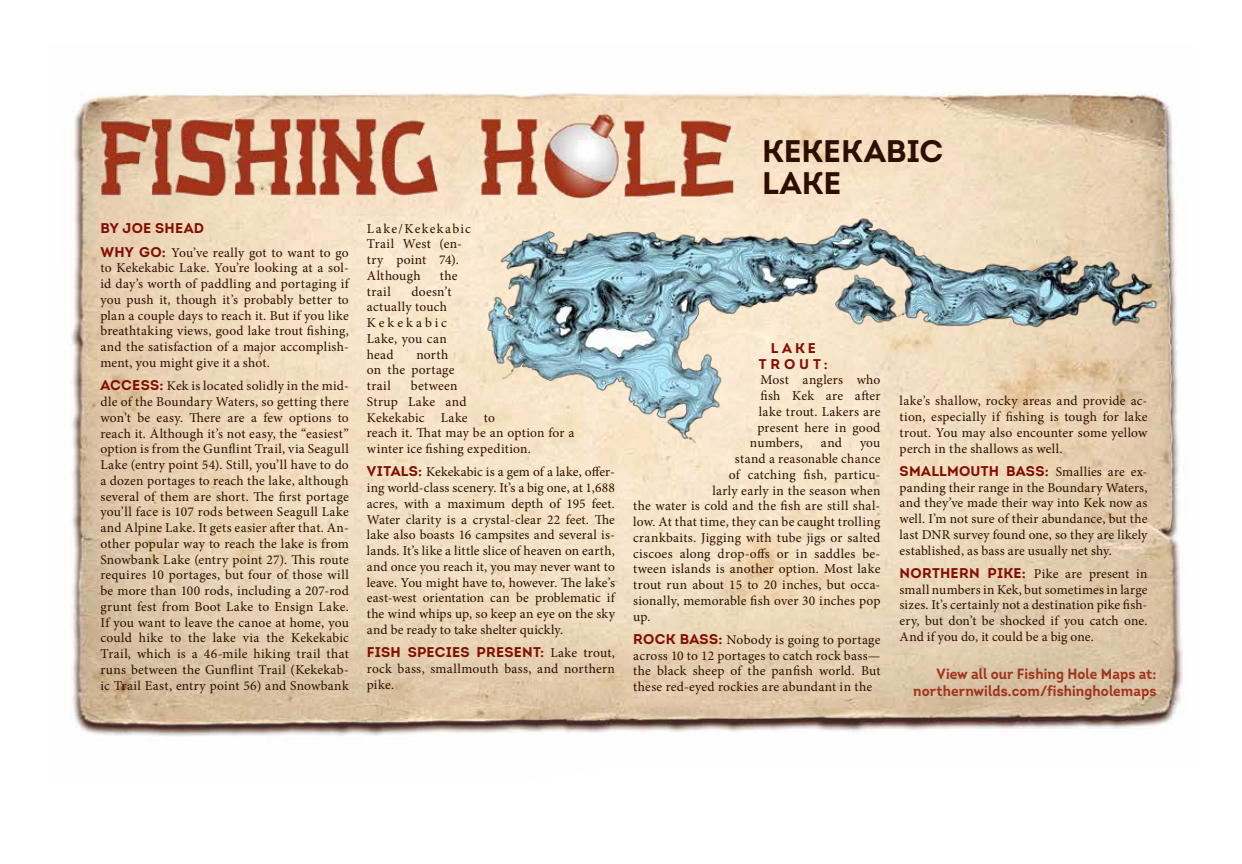
<style>
.page{position:relative;width:1242px;height:864px;background:#fff}
.page>*{position:absolute;margin:0;border:0;box-sizing:border-box;transform-origin:0 0}
.t1{font:700 31.2px/31.2px "Intro";color:#2f0d00}
.t2{font:700 14.85px/16.4px "Intro";letter-spacing:.005em;color:#a1351b;text-align:right;scale:.93 1}
.t3{font:700 14.1px "Intro";letter-spacing:.02em;color:#820d00}
.t4{font:700 14.1px/15.3px "Intro";letter-spacing:.265em;color:#820d00;text-align:center}
.t5{font:13.5px/15.8px "Minion Pro";letter-spacing:.015em;color:#2f0d00;text-align:justify}
.t6{font:13.5px/15.8px "Minion Pro";letter-spacing:.035em;color:#2f0d00}
.s1{font-family:"Intro";font-weight:700;font-size:14.1px;color:#820d00}
.s2{font-family:"Minion Pro";font-weight:400;font-size:13.5px;color:#2f0d00}
</style>
<div class="page">
<img style="left:71px;top:93px;width:1112px;height:643px">
<img style="left:86px;top:105px;width:659px;height:103px">
<img style="left:482px;top:218px;width:677px;height:226px">
<p class="t3" style="left:100px;top:219px;width:105px">BY JOE SHEAD</p>
<p class="t5" style="left:100px;top:245px;width:250px"><span class="s1">WHY GO:</span> You’ve really got to want to go to Kekekabic Lake. You’re looking at a sol&shy;id day’s worth of paddling and portaging if you push it, though it’s probably better to plan a couple days to reach it. But if you like breathtaking views, good lake trout fishing, and the satisfaction of a major accomplish&shy;ment, you might give it a shot.</p>
<p class="t5" style="left:100px;top:378px;width:250px"><span class="s1">ACCESS:</span> Kek is located solidly in the mid&shy;dle of the Boundary Waters, so getting there won’t be easy. There are a few options to reach it. Although it’s not easy, the “easiest” option is from the Gunflint Trail, via Seagull Lake (entry point 54). Still, you’ll have to do a dozen portages to reach the lake, although several of them are short. The first portage you’ll face is 107 rods between Seagull Lake and Alpine Lake. It gets easier after that. An&shy;other popular way to reach the lake is from Snowbank Lake (entry point 27). This route requires 10 portages, but four of those will be more than 100 rods, including a 207-rod grunt fest from Boot Lake to Ensign Lake.<br>If you want to leave the canoe at home, you could hike to the lake via the Kekekabic Trail, which is a 46-mile hiking trail that runs between the Gunflint Trail (Kekekab&shy;ic Trail East, entry point 56) and Snowbank</p>
<p class="t6" style="left:367px;top:220px;width:106px">Lake/Kekekabic<br>Trail West (en&shy;try point 74).<br>Although</p>
<p class="t5" style="left:440px;top:268px;width:19px">the</p>
<p class="t5" style="left:367px;top:284px;width:26px">trail</p>
<p class="t5" style="left:367px;top:284px;width:86px;text-align:left;text-indent:45px">doesn’t actually touch<br>Kekekabic<br>Lake, you can head</p>
<p class="t5" style="left:367px;top:347px;width:89px;text-align:left;text-indent:50px">north on the portage trail</p>
<p class="t5" style="left:367px;top:378px;width:209px;text-align:left;text-indent:44px">between<br>Strup Lake and<br>Kekekabic Lake to<br>reach it. That may be an option for a winter ice fishing expedition.</p>
<p class="t5" style="left:367px;top:464px;width:250px"><span class="s1">VITALS:</span> Kekekabic is a gem of a lake, offer&shy;ing world-class scenery. It’s a big one, at 1,688 acres, with a maximum depth of 195 feet.<br>Water clarity is a crystal-clear 22 feet. The lake also boasts 16 campsites and several is&shy;lands. It’s like a little slice of heaven on earth, and once you reach it, you may never want to leave. You might have to, however. The lake’s east-west orientation can be problematic if the wind whips up, so keep an eye on the sky and be ready to take shelter quickly.</p>
<p class="t3" style="left:367px;top:643px;width:250px">FISH SPECIES PRESENT: <span class="s2">Lake trout,</span></p>
<p class="t5" style="left:367px;top:661px;width:250px">rock bass, smallmouth bass, and northern pike.</p>
<h1 class="t1" style="left:762px;top:136px;width:183px">KEKEKABIC<br>LAKE</h1>
<p class="t4" style="left:759px;top:341px;width:70px">LAKE<br>TROUT:</p>
<p class="t5" style="left:760px;top:372px;width:122px">Most anglers who</p>
<p class="t5" style="left:760px;top:388px;width:121px">fish Kek are after</p>
<p class="t5" style="left:759px;top:404px;width:123px">lake trout. Lakers are</p>
<p class="t5" style="left:757px;top:420px;width:124px">present here in good</p>
<p class="t5" style="left:750px;top:435px;width:55px">numbers,</p>
<p class="t5" style="left:821px;top:435px;width:23px">and</p>
<p class="t5" style="left:860px;top:435px;width:22px">you</p>
<p class="t5" style="left:735px;top:451px;width:147px">stand a reasonable chance</p>
<p class="t5" style="left:729px;top:467px;width:153px">of catching fish, particu-</p>
<p class="t5" style="left:712px;top:483px;width:170px">larly early in the season when</p>
<p class="t5" style="left:633px;top:498px;width:249px">the water is cold and the fish are still shal-</p>
<p class="t5" style="left:633px;top:514px;width:249px">low. At that time, they can be caught trolling</p>
<p class="t5" style="left:633px;top:530px;width:249px">crankbaits. Jigging with tube jigs or salted</p>
<p class="t5" style="left:633px;top:546px;width:249px">ciscoes along drop-offs or in saddles be-</p>
<p class="t5" style="left:633px;top:561px;width:249px">tween islands is another option. Most lake</p>
<p class="t5" style="left:633px;top:577px;width:249px">trout run about 15 to 20 inches, but occa-</p>
<p class="t5" style="left:633px;top:593px;width:249px">sionally, memorable fish over 30 inches pop</p>
<p class="t5" style="left:633px;top:609px;width:19px">up.</p>
<p class="t5" style="left:633px;top:632px;width:249px"><span class="s1">ROCK BASS:</span> Nobody is going to portage across 10 to 12 portages to catch rock bass— the black sheep of the panfish world. But these red-eyed rockies are abundant in the</p>
<p class="t5" style="left:900px;top:393px;width:249px">lake’s shallow, rocky areas and provide ac&shy;tion, especially if fishing is tough for lake trout. You may also encounter some yellow perch in the shallows as well.</p>
<p class="t3" style="left:900px;top:462px;width:249px">SMALLMOUTH BASS: <span class="s2">Smallies are ex-</span></p>
<p class="t5" style="left:900px;top:479px;width:249px">panding their range in the Boundary Waters, and they’ve made their way into Kek now as well. I’m not sure of their abundance, but the last DNR survey found one, so they are likely established, as bass are usually net shy.</p>
<p class="t5" style="left:900px;top:566px;width:249px"><span class="s1">NORTHERN PIKE:</span> Pike are present in small numbers in Kek, but sometimes in large sizes. It’s certainly not a destination pike fish&shy;ery, but don’t be shocked if you catch one.<br>And if you do, it could be a big one.</p>
<p class="t2" style="left:913px;top:666px;width:263px">View all our Fishing Hole Maps at: northernwilds.com/fishingholemaps</p>
</div>
